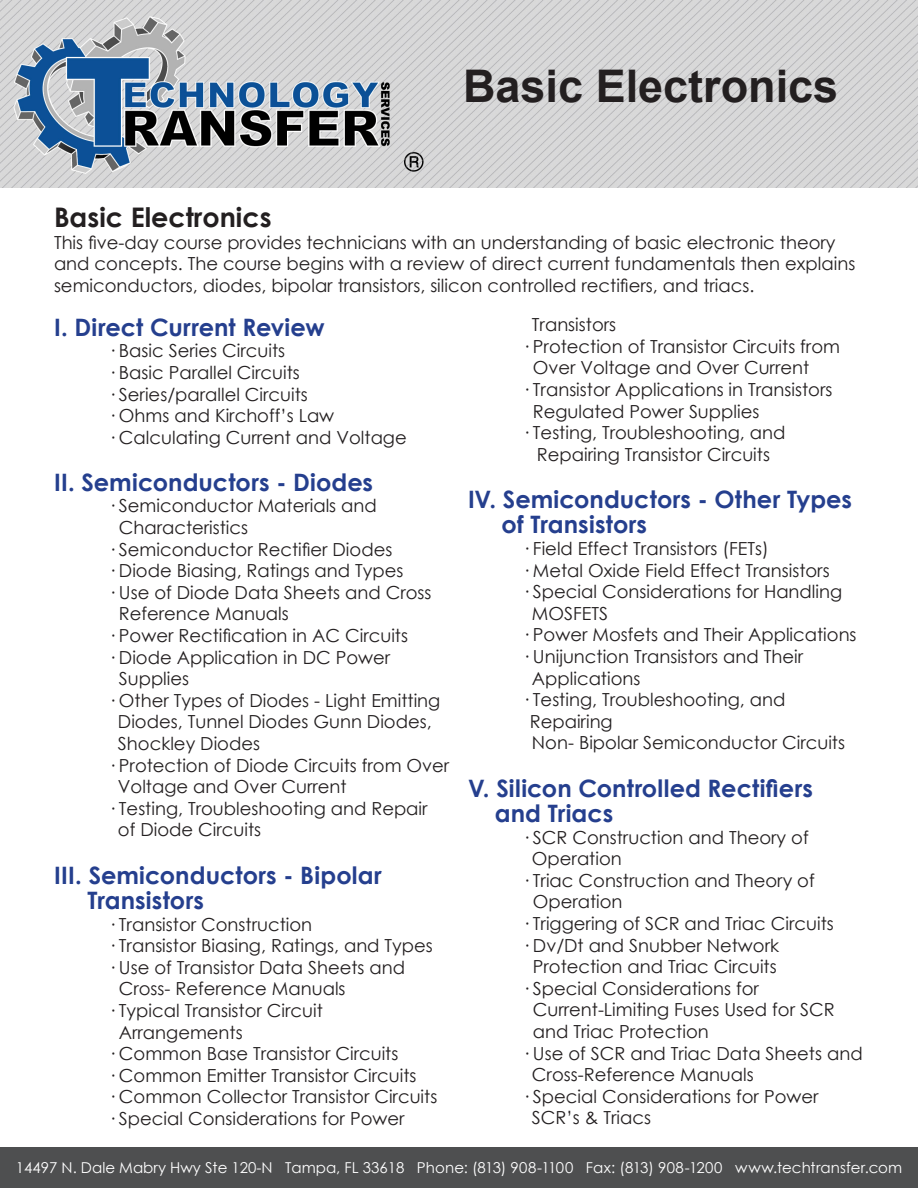
<style>
.page{position:relative;width:918px;height:1188px;background:#fff}
.page>*{position:absolute;margin:0;border:0;box-sizing:border-box;transform-origin:0 0}
.t1{font:700 45px "Arial";color:#231f20}
.t2{font:700 27px "Century Gothic";color:#231f20}
.title2{font:700 24px/25.5px "Century Gothic";letter-spacing:.005em;color:#253f8e}
.top_paragraph{font:18px/21.6px "Century Gothic";color:#231f20}
.t3{font:15px "Century Gothic";color:#fff}
</style>
<div class="page">
<img style="left:0;top:0;width:918px;height:188px">
<div style="left:0;top:1147px;width:918px;height:41px;background:#4e4f50"></div>
<p class="t1" style="left:463px;top:56px;width:377px">Basic Electronics</p>
<p class="t2" style="left:54px;top:197px;width:219px">Basic Electronics</p>
<p class="top_paragraph" style="left:54px;top:231px;width:803px">This five-day course provides technicians with an understanding of basic electronic theory and concepts. The course begins with a review of direct current fundamentals then explains</p>
<p class="top_paragraph" style="left:54px;top:274px;width:702px">semiconductors, diodes, bipolar transistors, silicon controlled rectifiers, and triacs.</p>
<p class="title2" style="left:54px;top:313px;width:272px">I. Direct Current Review</p>
<p class="top_paragraph" style="left:108px;top:340px;width:179px">· Basic Series Circuits</p>
<p class="top_paragraph" style="left:108px;top:361px;width:193px">· Basic Parallel Circuits</p>
<p class="top_paragraph" style="left:108px;top:383px;width:201px">· Series/parallel Circuits</p>
<p class="top_paragraph" style="left:108px;top:405px;width:228px">· Ohms and Kirchoff’s Law</p>
<p class="top_paragraph" style="left:108px;top:426px;width:300px">· Calculating Current and Voltage</p>
<p class="title2" style="left:54px;top:468px;width:321px">II. Semiconductors - Diodes</p>
<p class="top_paragraph" style="left:108px;top:495px;width:270px">· Semiconductor Materials and</p>
<p class="top_paragraph" style="left:119px;top:516px;width:131px">Characteristics</p>
<p class="top_paragraph" style="left:108px;top:538px;width:286px">· Semiconductor Rectifier Diodes</p>
<p class="top_paragraph" style="left:108px;top:560px;width:297px">· Diode Biasing, Ratings and Types</p>
<p class="top_paragraph" style="left:108px;top:581px;width:325px">· Use of Diode Data Sheets and Cross</p>
<p class="top_paragraph" style="left:119px;top:603px;width:172px">Reference Manuals</p>
<p class="top_paragraph" style="left:108px;top:624px;width:302px">· Power Rectification in AC Circuits</p>
<p class="top_paragraph" style="left:119px;top:646px;width:273px;text-indent:-11px">· Diode Application in DC Power<br>Supplies</p>
<p class="top_paragraph" style="left:108px;top:689px;width:334px">· Other Types of Diodes - Light Emitting</p>
<p class="top_paragraph" style="left:118px;top:711px;width:315px">Diodes, Tunnel Diodes Gunn Diodes,</p>
<p class="top_paragraph" style="left:118px;top:732px;width:144px">Shockley Diodes</p>
<p class="top_paragraph" style="left:108px;top:754px;width:343px">· Protection of Diode Circuits from Over</p>
<p class="top_paragraph" style="left:118px;top:776px;width:230px">Voltage and Over Current</p>
<p class="top_paragraph" style="left:108px;top:797px;width:321px">· Testing, Troubleshooting and Repair</p>
<p class="top_paragraph" style="left:118px;top:819px;width:145px">of Diode Circuits</p>
<p class="title2" style="left:88px;top:861px;width:296px;text-indent:-34px">III. Semiconductors - Bipolar<br>Transistors</p>
<p class="top_paragraph" style="left:108px;top:913px;width:206px">· Transistor Construction</p>
<p class="top_paragraph" style="left:108px;top:935px;width:326px">· Transistor Biasing, Ratings, and Types</p>
<p class="top_paragraph" style="left:108px;top:956px;width:299px">· Use of Transistor Data Sheets and</p>
<p class="top_paragraph" style="left:119px;top:978px;width:228px">Cross- Reference Manuals</p>
<p class="top_paragraph" style="left:119px;top:999px;width:206px;text-indent:-11px">· Typical Transistor Circuit<br>Arrangements</p>
<p class="top_paragraph" style="left:108px;top:1043px;width:292px">· Common Base Transistor Circuits</p>
<p class="top_paragraph" style="left:108px;top:1064px;width:310px">· Common Emitter Transistor Circuits</p>
<p class="top_paragraph" style="left:108px;top:1086px;width:331px">· Common Collector Transistor Circuits</p>
<p class="top_paragraph" style="left:108px;top:1107px;width:298px">· Special Considerations for Power</p>
<p class="top_paragraph" style="left:532px;top:314px;width:86px">Transistors</p>
<p class="top_paragraph" style="left:522px;top:335px;width:320px">· Protection of Transistor Circuits from</p>
<p class="top_paragraph" style="left:533px;top:357px;width:278px">Over Voltage and Over Current</p>
<p class="top_paragraph" style="left:522px;top:378px;width:312px">· Transistor Applications in Transistors</p>
<p class="top_paragraph" style="left:533px;top:400px;width:228px">Regulated Power Supplies</p>
<p class="top_paragraph" style="left:522px;top:422px;width:265px;text-align:center">· Testing, Troubleshooting, and<br>Repairing Transistor Circuits</p>
<p class="title2" style="left:502px;top:485px;width:352px;text-indent:-34px">IV. Semiconductors - Other Types of Transistors</p>
<p class="top_paragraph" style="left:522px;top:537px;width:248px">· Field Effect Transistors (FETs)</p>
<p class="top_paragraph" style="left:522px;top:559px;width:309px">· Metal Oxide Field Effect Transistors</p>
<p class="top_paragraph" style="left:522px;top:581px;width:322px">· Special Considerations for Handling</p>
<p class="top_paragraph" style="left:532px;top:602px;width:78px">MOSFETS</p>
<p class="top_paragraph" style="left:522px;top:624px;width:336px">· Power Mosfets and Their Applications</p>
<p class="top_paragraph" style="left:522px;top:645px;width:283px">· Unijunction Transistors and Their</p>
<p class="top_paragraph" style="left:532px;top:667px;width:110px">Applications</p>
<p class="top_paragraph" style="left:530px;top:689px;width:257px;text-indent:-8px">· Testing, Troubleshooting, and<br>Repairing</p>
<p class="top_paragraph" style="left:532px;top:732px;width:315px">Non- Bipolar Semiconductor Circuits</p>
<p class="title2" style="left:495px;top:774px;width:320px;text-indent:-27px">V. Silicon Controlled Rectifiers and Triacs</p>
<p class="top_paragraph" style="left:522px;top:826px;width:288px">· SCR Construction and Theory of</p>
<p class="top_paragraph" style="left:532px;top:848px;width:91px">Operation</p>
<p class="top_paragraph" style="left:522px;top:869px;width:294px">· Triac Construction and Theory of</p>
<p class="top_paragraph" style="left:533px;top:891px;width:91px">Operation</p>
<p class="top_paragraph" style="left:522px;top:912px;width:313px">· Triggering of SCR and Triac Circuits</p>
<p class="top_paragraph" style="left:522px;top:934px;width:259px;text-align:center">· Dv/Dt and Snubber Network<br>Protection and Triac Circuits</p>
<p class="top_paragraph" style="left:522px;top:977px;width:239px">· Special Considerations for</p>
<p class="top_paragraph" style="left:533px;top:999px;width:303px">Current-Limiting Fuses Used for SCR</p>
<p class="top_paragraph" style="left:533px;top:1020px;width:177px">and Triac Protection</p>
<p class="top_paragraph" style="left:522px;top:1042px;width:342px">· Use of SCR and Triac Data Sheets and</p>
<p class="top_paragraph" style="left:532px;top:1064px;width:223px">Cross-Reference Manuals</p>
<p class="top_paragraph" style="left:532px;top:1085px;width:288px;text-indent:-10px">· Special Considerations for Power<br>SCR’s &amp; Triacs</p>
<p class="t3" style="left:16px;top:1157px;width:390px">14497 N. Dale Mabry Hwy Ste 120-N Tampa, FL 33618</p>
<p class="t3" style="left:417px;top:1157px;width:487px">Phone: (813) 908-1100 Fax: (813) 908-1200 www.techtransfer.com</p>
</div>
